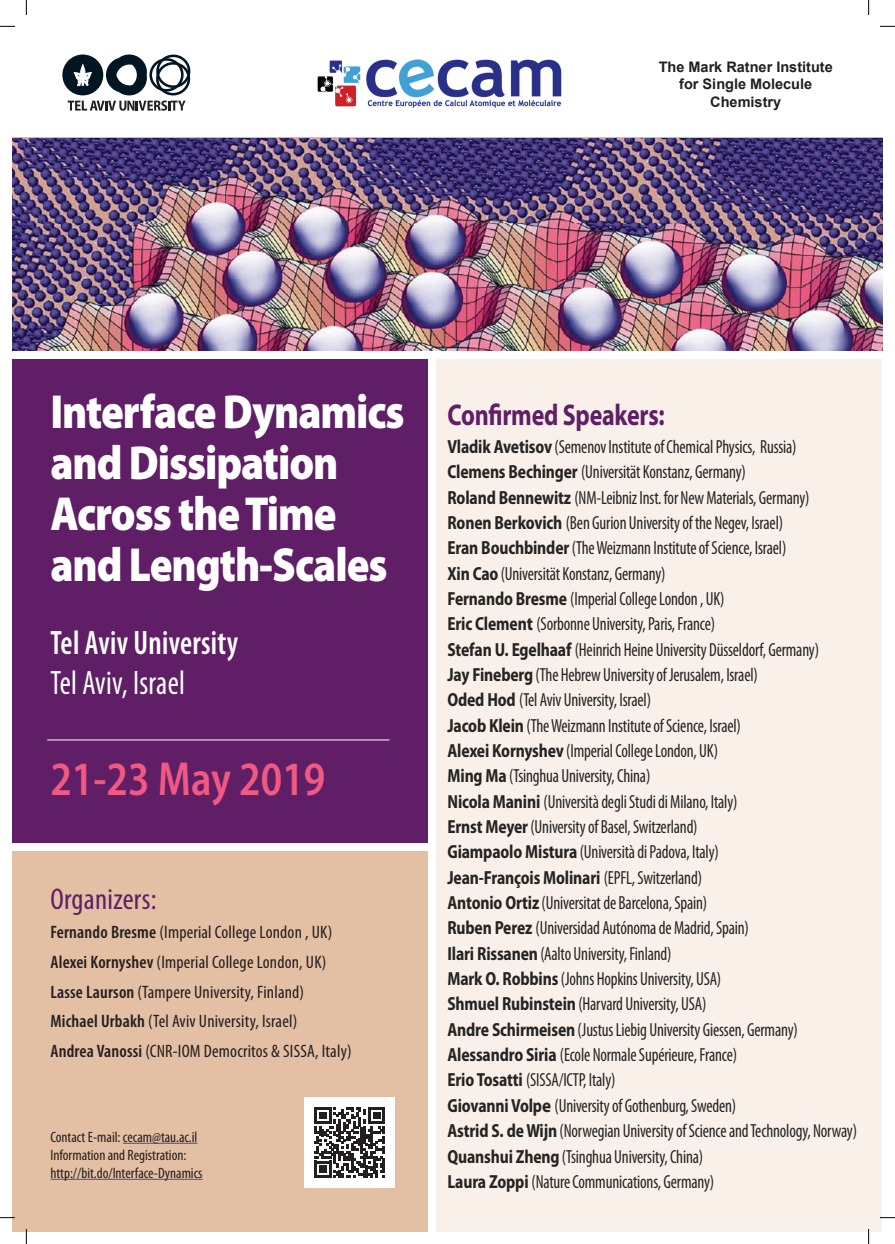
<style>
.page{position:relative;width:895px;height:1244px;background:#fff}
.page>*{position:absolute;margin:0;border:0;box-sizing:border-box;transform-origin:0 0}
.t1{font:900 48px/51px "Myriad Pro";letter-spacing:-.025em;color:#fff;scale:.88 1}
.t2{font:600 semi-condensed 48px "Myriad Pro";color:#f05982;scale:.9 1}
.t3{font:600 condensed 34px "Myriad Pro";letter-spacing:.01em;color:#fff;scale:.9 1}
.t4{font:condensed 34px "Myriad Pro";letter-spacing:.01em;color:#fff;scale:.9 1}
.t5{font:700 30px "Myriad Pro";letter-spacing:-.01em;color:#601e66;scale:.8 1}
.t6{font:condensed 30px "Myriad Pro";letter-spacing:.01em;color:#601e66}
.t7{font:condensed 19px/25.3px "Myriad Pro";letter-spacing:-.01em;color:#242424;scale:.9 1}
.t8{font:condensed 18px/29.7px "Myriad Pro";letter-spacing:.01em;color:#231f20}
.t9{font:condensed 15px/18px "Myriad Pro";color:#231f20}
.t10{font:700 14.5px/17.4px "Arial";color:#231f20;text-align:center}
.s1{font-weight:600}
.s2{font-weight:700;font-stretch:semi-condensed}
.s3{font-weight:700;font-stretch:normal}
</style>
<div class="page">
<div style="left:12px;top:851px;width:415px;height:380px;background:#e3bfa3"></div>
<div style="left:12px;top:359px;width:415px;height:484px;background:#601e66"></div>
<div style="left:436px;top:359px;width:445px;height:872px;background:#f9f0e9"></div>
<img style="left:317px;top:59px;width:245px;height:49px">
<hr style="left:47px;top:739px;width:342px;height:1px;background:#fff">
<hr style="left:123px;top:1142px;width:74px;height:1px;background:#3853a3">
<hr style="left:50px;top:1178px;width:153px;height:1px;background:#3853a3">
<div style="left:304px;top:1096px;width:91px;height:91px;background:#fff"></div>
<svg style="left:314px;top:1107px;width:71px;height:70px"></svg>
<img style="left:12px;top:138px;width:870px;height:212px">
<div style="left:62px;top:54px;width:41px;height:41px;background:#011622;border-radius:50%"></div>
<svg style="left:68px;top:54px;width:123px;height:57px"></svg>
<svg style="left:0;top:26px;width:15px;height:1px"></svg>
<svg style="left:880px;top:26px;width:15px;height:1px"></svg>
<svg style="left:0;top:1217px;width:15px;height:1px"></svg>
<svg style="left:880px;top:1216px;width:15px;height:2px"></svg>
<svg style="left:26px;top:0;width:1px;height:15px"></svg>
<svg style="left:26px;top:1229px;width:1px;height:14px"></svg>
<svg style="left:868px;top:0;width:1px;height:15px"></svg>
<svg style="left:868px;top:1229px;width:1px;height:14px"></svg>
<p class="t10" style="left:658px;top:58px;width:176px">The Mark Ratner Institute for Single Molecule<br>Chemistry</p>
<h1 class="t1" style="left:50px;top:384px;width:404px">Interface Dynamics and Dissipation<br>Across theTime and Length-Scales</h1>
<h2 class="t3" style="left:50px;top:621px;width:210px">Tel Aviv University</h2>
<h2 class="t4" style="left:50px;top:662px;width:154px">Tel Aviv, Israel‬</h2>
<h1 class="t2" style="left:50px;top:752px;width:307px">21-23 May 2019</h1>
<h3 class="t6" style="left:50px;top:880px;width:107px">Organizers:</h3>
<p class="t8" style="left:50px;top:917px;width:303px"><span class="s1">Fernando Bresme</span> (Imperial College London , UK( <span class="s1">Alexei Kornyshev</span> (Imperial College London, UK( <span class="s1">Lasse Laurson</span> (Tampere University, Finland( <span class="s1">Michael Urbakh</span> (Tel Aviv University, Israel( <span class="s1">AndreaVanossi</span> (CNR-IOM Democritos &amp; SISSA, Italy(</p>
<p class="t9" style="left:50px;top:1127px;width:154px">Contact -E mail: cecam@tau a c. i l.<br>Information and Registration: http://bit d o. /Interface-Dynamics</p>
<h3 class="t5" style="left:447px;top:395px;width:273px">Confirmed Speakers:</h3>
<p class="t7" style="left:447px;top:433px;width:456px"><span class="s2">Vladik Avetisov</span>(Semenov InstituteofChemicalPhysics, Russia( <span class="s2">Clemens Bechinger</span> (Universität Konstanz,Germany(<br><span class="s2">Roland Bennewitz</span> (NM-LeibnizInst.forNewMaterials,Germany( <span class="s2">Ronen Berkovich</span> (Ben GurionUniversityoftheNegev,Israel(<br><span class="s2">Eran Bouchbinder</span>(TheWeizmannInstituteofScience,Israel(<br><span class="s2">Xin Cao</span>(UniversitätKonstanz,Germany(<br><span class="s2">Fernando Bresme</span> (Imperial CollegeLondon UK, (<br><span class="s2">Eric Clemen</span><span class="s3">t</span> (Sorbonne University,Paris,France(<br><span class="s2">Stefan .U Egelhaaf</span> (Heinrich HeineUniversityDüsseldorf,Germany(<br><span class="s2">Jay Fineberg</span>(The HebrewUniversityofJerusalem,Israel(<br><span class="s2">Oded Hod</span> (Tel AvivUniversity,Israel(<br><span class="s2">Jacob Klein</span>(The WeizmannInstituteofScience,Israel(<br><span class="s2">Alexei Kornyshev</span>(Imperial CollegeLondon UK, (<br><span class="s2">Ming Ma</span>(Tsinghua University,China(<br><span class="s2">Nicola Manini</span> (Università degliStudidiMilano,Italy(<br><span class="s2">Ernst Meyer</span>(UniversityofBasel,Switzerland(<br><span class="s2">Giampaolo Mistura</span>(Università diPadova,Italy(<br><span class="s2">Jean-François Molinari</span> (EPFL,Switzerland(<br><span class="s2">Antonio Ortiz</span>(UniversitatdeBarcelona,Spain(<br><span class="s2">Ruben Perez</span> (Universidad AutónomadeMadrid,Spain(<br><span class="s2">Ilari Rissanen</span>(AaltoUniversity,Finland(<br><span class="s2">Mark .O Robbins</span>(JohnsHopkinsUniversity,USA(<br><span class="s2">Shmuel Rubinstein</span>(Harvard University,USA(<br><span class="s2">Andre Schirmeisen</span>(Justus LiebigUniversityGiessen,Germany( <span class="s2">Alessandro Siria</span> (Ecole NormaleSupérieure,France(<br><span class="s2">ErioTosatti</span> (SISSA/ICTP,Italy(<br><span class="s2">GiovanniVolp</span><span class="s3">e</span> (University ofGothenburg,Sweden(<br><span class="s2">Astrid .S deWijn</span>(Norwegian UniversityofScienceandTechnology,Norway( <span class="s2">Quanshui Zheng</span>(Tsinghua University,China(<br><span class="s2">Laura Zoppi</span> (NatureCommunications,Germany(</p>
</div>
